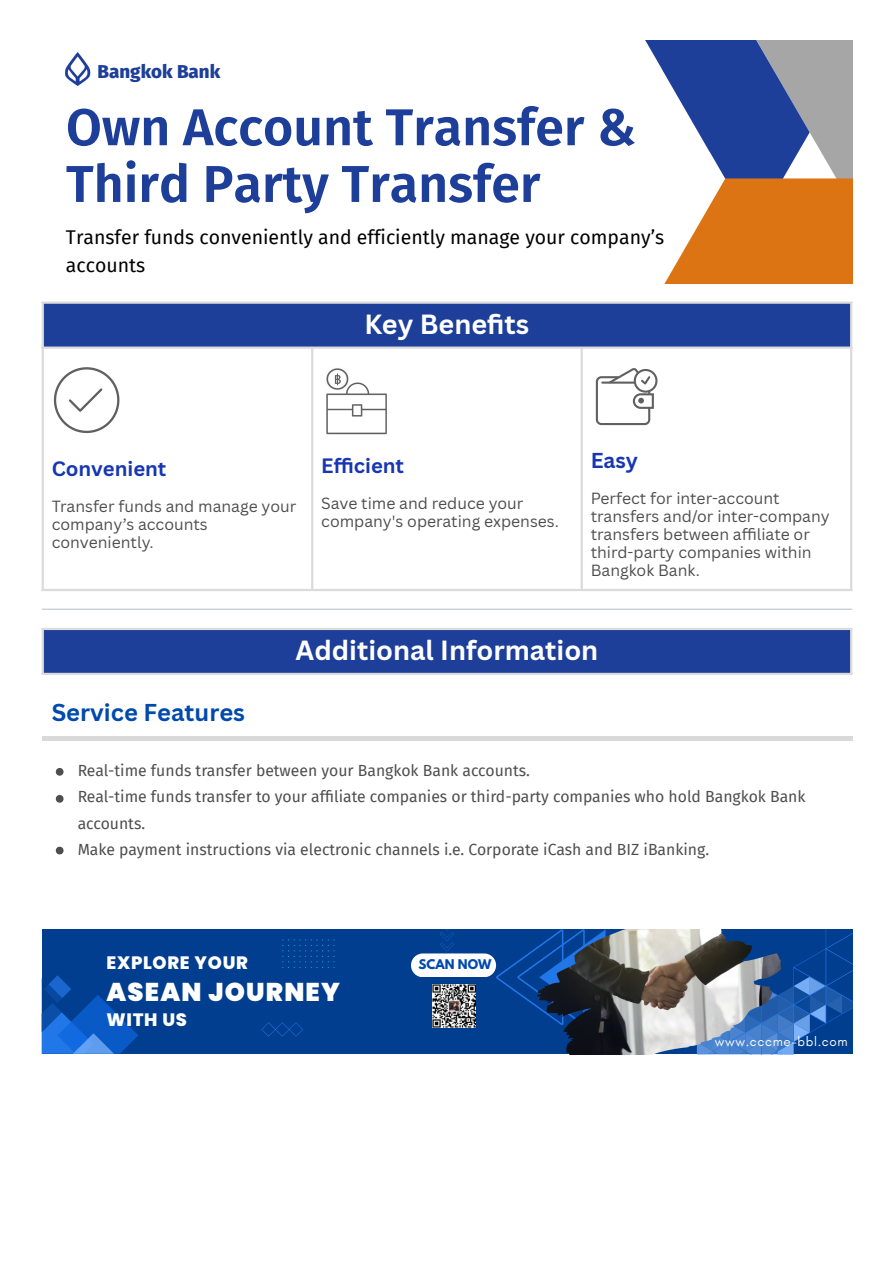
<style>
.page{position:relative;width:894px;height:1263px;background:#fff}
.page>*{position:absolute;margin:0;border:0;box-sizing:border-box;transform-origin:0 0}
.t1{font:600 51.9px/56.7px "Fira Sans";color:#1e3f99}
.t2{font:700 27px "Canva Sans";color:#fff}
.t3{font:900 25.65px "Poppins";letter-spacing:.045em;color:#fff}
.t4{font:700 23.7px "Canva Sans";color:#004aad}
.t5{font:700 21px "Canva Sans";color:#1836b2}
.t6{font:700 20.25px "Canva Sans";color:#1836b2}
.t7{font:19.5px/27.2px "Fira Sans";color:#000}
.t8{font:800 18.75px "Fira Sans";color:#1e3f99}
.t9{font:800 18px "Poppins";letter-spacing:.04em;color:#fff}
.t10{font:15.75px/27px "Fira Sans";color:#4e4e4e}
.t11{font:15.75px/18px "Canva Sans";color:#4e4e4e}
.t12{font:13.35px "Glacial Indifference";letter-spacing:.05em;color:#fff}
.t13{font:700 11.85px "League Spartan";color:#004aad}
</style>
<div class="page">
<svg style="left:645px;top:40px;width:207px;height:138px"></svg>
<svg style="left:664px;top:178px;width:188px;height:106px;fill:#dd7413"></svg>
<img style="left:66px;top:52px;width:25px;height:34px">
<div style="left:42px;top:302px;width:809px;height:46px;background:#1e3f99"></div>
<svg style="left:53px;top:367px;width:67px;height:67px"></svg>
<img style="left:326px;top:368px;width:61px;height:67px">
<svg style="left:595px;top:368px;width:63px;height:58px"></svg>
<hr style="left:42px;top:304px;width:2px;height:285px;background:#dbdbdb">
<hr style="left:311px;top:349px;width:2px;height:240px;background:#dbdbdb">
<hr style="left:580px;top:349px;width:2px;height:240px;background:#dbdbdb">
<hr style="left:849px;top:304px;width:3px;height:285px;background:#dbdbdb">
<hr style="left:42px;top:302px;width:810px;height:2px;background:#dbdbdb">
<hr style="left:42px;top:347px;width:810px;height:2px;background:#dbdbdb">
<hr style="left:42px;top:589px;width:810px;height:2px;background:#dbdbdb">
<hr style="left:42px;top:609px;width:809px;height:1px;background:#bfc3c8">
<div style="left:42px;top:629px;width:809px;height:45px;background:#1e3f99"></div>
<hr style="left:42px;top:630px;width:2px;height:43px;background:#dbdbdb">
<hr style="left:849px;top:630px;width:3px;height:43px;background:#dbdbdb">
<hr style="left:42px;top:628px;width:810px;height:2px;background:#dbdbdb">
<hr style="left:42px;top:673px;width:810px;height:2px;background:#dbdbdb">
<hr style="left:42px;top:736px;width:810px;height:4px;background:#d9d9d9">
<svg style="left:56px;top:768px;width:7px;height:8px"></svg>
<svg style="left:56px;top:795px;width:7px;height:8px"></svg>
<svg style="left:56px;top:847px;width:7px;height:7px"></svg>
<div style="left:42px;top:929px;width:810px;height:125px;background:#013e8f"></div>
<svg style="left:42px;top:975px;width:96px;height:79px"></svg>
<svg style="left:781px;top:929px;width:71px;height:125px"></svg>
<svg style="left:496px;top:947px;width:41px;height:61px"></svg>
<img style="left:537px;top:929px;width:244px;height:125px">
<svg style="left:282px;top:939px;width:52px;height:29px"></svg>
<svg style="left:440px;top:929px;width:14px;height:22px"></svg>
<svg style="left:261px;top:1022px;width:42px;height:15px"></svg>
<div style="left:411px;top:953px;width:85px;height:24px;background:#fff;border-radius:12px"></div>
<img style="left:432px;top:984px;width:43px;height:43px">
<p class="t8" style="left:97px;top:60px;width:124px">Bangkok Bank</p>
<p class="t1" style="left:66px;top:99px;width:571px">Own Account Transfer &amp;<br>Third Party Transfer</p>
<p class="t7" style="left:66px;top:224px;width:599px">Transfer funds conveniently and efficiently manage your company’s accounts</p>
<p class="t2" style="left:364px;top:305px;width:166px">Key Benefits</p>
<h1 class="t6" style="left:52px;top:454px;width:116px">Convenient</h1>
<p class="t11" style="left:52px;top:497px;width:246px">Transfer funds and manage your company’s accounts conveniently.</p>
<h1 class="t6" style="left:321px;top:451px;width:84px">Efficient</h1>
<p class="t11" style="left:321px;top:493px;width:239px">Save time and reduce your company's operating expenses.</p>
<h1 class="t5" style="left:590px;top:446px;width:49px">Easy</h1>
<p class="t11" style="left:590px;top:489px;width:240px">Perfect for inter-account transfers and/or inter-company transfers between affi liate or third-party companies within<br>Bangkok Bank.</p>
<p class="t4" style="left:52px;top:696px;width:195px">Service Features</p>
<p class="t2" style="left:295px;top:632px;width:304px">Additional Information</p>
<p class="t10" style="left:78px;top:757px;width:453px">Real-time funds transfer between your Bangkok Bank accounts.</p>
<p class="t10" style="left:78px;top:783px;width:729px">Real-time funds transfer to your affi liate companies or third-party companies who hold Bangkok Bank accounts.</p>
<p class="t10" style="left:78px;top:836px;width:632px">Make payment instructions via electronic channels i.e. Corporate iCash and BIZ iBanking.</p>
<p class="t9" style="left:106px;top:950px;width:143px">EXPLORE YOUR</p>
<p class="t3" style="left:106px;top:974px;width:235px">ASEAN JOURNEY</p>
<p class="t9" style="left:106px;top:1007px;width:82px">WITH US</p>
<p class="t13" style="left:418px;top:959px;width:74px">SCAN NOW</p>
<p class="t12" style="left:714px;top:1033px;width:134px">www.cccme-bbl.com</p>
</div>
